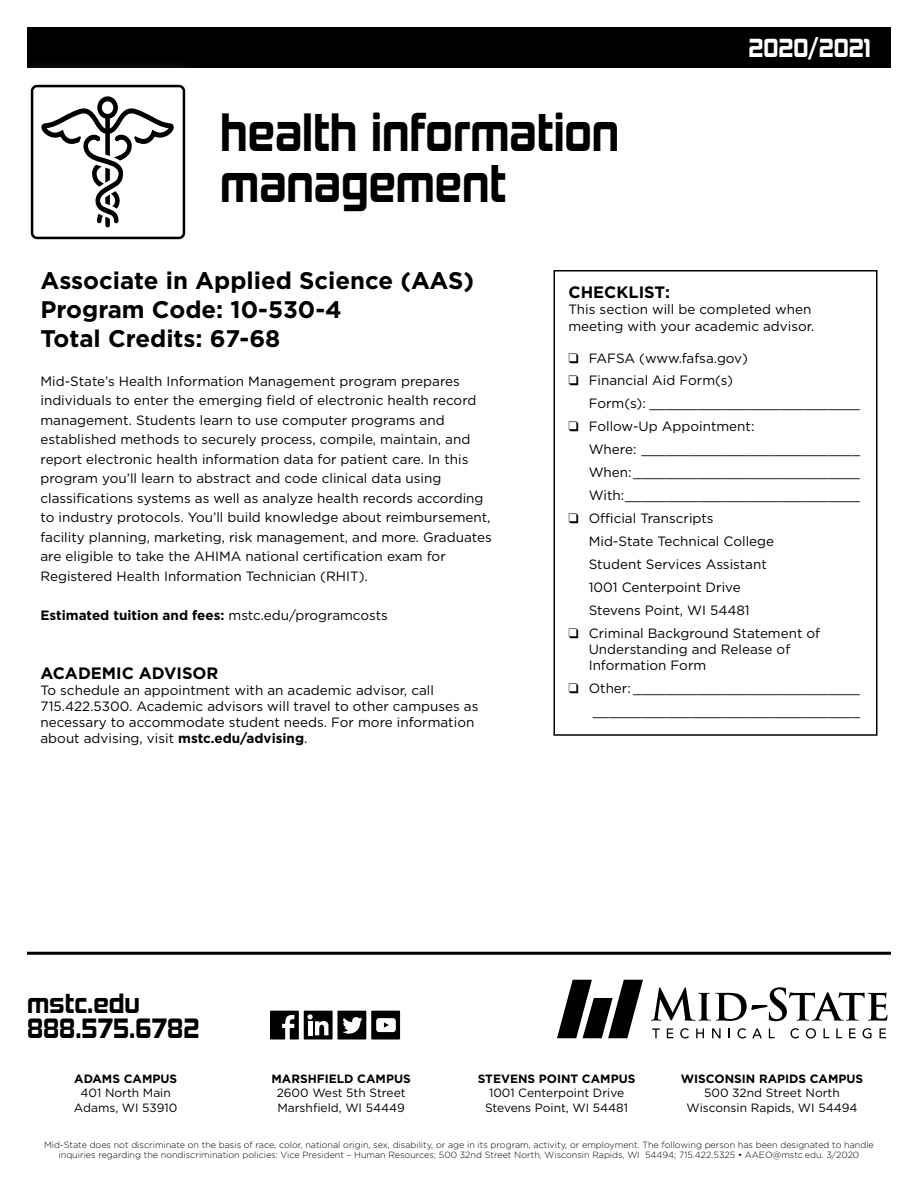
<style>
.page{position:relative;width:918px;height:1188px;background:#fff}
.page>*{position:absolute;margin:0;border:0;box-sizing:border-box;transform-origin:0 0}
.Program_Head_Name{font:700 49.5px/51px "Kimberley Rg";color:#000;scale:.91 1}
.t1{font:700 25.65px/25.7px "Kimberley Rg";color:#000}
.Degree_Name{font:700 24px "Gotham";color:#000}
.t2{font:700 24px "Kimberley Rg";color:#fff}
.Copy_Head{font:700 16.5px "Gotham";color:#000}
.Program_Description{font:13.5px/19.5px "Gotham";color:#000}
.Checklist_Copy{font:13.5px/16.2px "Gotham";color:#000}
.Copy{font:13.5px/16.2px "Gotham";color:#000}
.Program_Description-2{font:700 13.5px "Gotham";color:#000}
.t3{font:12px "Gotham";color:#000}
.t4{font:700 12px "Gotham";color:#000}
.t5{font:300 9px/10.5px "Gotham";color:#000;text-align:center}
.s1{font-weight:400}
.s2{font-weight:700}
</style>
<div class="page">
<hr style="left:27px;top:952px;width:864px;height:3px;background:#000">
<div style="left:27px;top:27px;width:864px;height:41px;background:#000"></div>
<div style="left:554px;top:270px;width:324px;height:466px;border:2px solid #000"></div>
<svg style="left:270px;top:1011px;width:29px;height:29px"></svg>
<svg style="left:270px;top:1011px;width:29px;height:28px"></svg>
<div style="left:304px;top:1011px;width:29px;height:29px;background:#000"></div>
<svg style="left:307px;top:1014px;width:21px;height:21px"></svg>
<div style="left:338px;top:1011px;width:28px;height:29px;background:#000"></div>
<svg style="left:342px;top:1017px;width:20px;height:17px"></svg>
<div style="left:371px;top:1011px;width:29px;height:29px;background:#000"></div>
<div style="left:376px;top:1018px;width:20px;height:14px;background:#fff;border-radius:3px"></div>
<svg style="left:384px;top:1022px;width:5px;height:6px"></svg>
<svg style="left:557px;top:980px;width:86px;height:58px"></svg>
<svg style="left:651px;top:987px;width:236px;height:34px"></svg>
<svg style="left:652px;top:1028px;width:8px;height:10px"></svg>
<svg style="left:667px;top:1028px;width:6px;height:10px"></svg>
<svg style="left:680px;top:1028px;width:9px;height:11px"></svg>
<svg style="left:696px;top:1028px;width:8px;height:10px"></svg>
<svg style="left:712px;top:1028px;width:9px;height:10px"></svg>
<svg style="left:738px;top:1028px;width:8px;height:11px"></svg>
<svg style="left:752px;top:1028px;width:10px;height:10px"></svg>
<svg style="left:769px;top:1028px;width:6px;height:10px"></svg>
<svg style="left:790px;top:1028px;width:9px;height:11px"></svg>
<svg style="left:806px;top:1028px;width:10px;height:11px"></svg>
<svg style="left:824px;top:1028px;width:5px;height:10px"></svg>
<svg style="left:836px;top:1028px;width:6px;height:10px"></svg>
<svg style="left:849px;top:1028px;width:7px;height:10px"></svg>
<svg style="left:863px;top:1028px;width:9px;height:11px"></svg>
<svg style="left:880px;top:1028px;width:6px;height:10px"></svg>
<div style="left:6px;top:60px;width:204px;height:204px;background:#fff"></div>
<div style="left:31px;top:85px;width:154px;height:154px;border:3px solid #000;border-radius:5px"></div>
<svg style="left:41px;top:96px;width:133px;height:131px"></svg>
<p class="Program_Head_Name" style="left:220px;top:106px;width:440px">health information management</p>
<p class="t2" style="left:748px;top:33px;width:124px">2020/2021</p>
<p class="Degree_Name" style="left:40px;top:265px;width:435px">Associate in Applied Science (AAS)</p>
<p class="Degree_Name" style="left:40px;top:294px;width:303px">Program Code: 10-530-4</p>
<p class="Degree_Name" style="left:40px;top:322px;width:241px">Total Credits: 67-68</p>
<p class="Program_Description" style="left:40px;top:371px;width:453px">Mid-State’s Health Information Management program prepares individuals to enter the emerging field of electronic health record management. Students learn to use computer programs and established methods to securely process, compile, maintain, and report electronic health information data for patient care. In this program you’ll learn to abstract and code clinical data using classifications systems as well as analyze health records according to industry protocols. You’ll build knowledge about reimbursement, facility planning, marketing, risk management, and more. Graduates are eligible to take the AHIMA national certification exam for Registered Health Information Technician (RHIT).</p>
<p class="Program_Description-2" style="left:40px;top:606px;width:349px">Estimated tuition and fees: <span class="s1">mstc.edu/programcosts</span></p>
<p class="Copy_Head" style="left:40px;top:662px;width:180px">ACADEMIC ADVISOR</p>
<p class="Copy" style="left:40px;top:682px;width:440px">To schedule an appointment with an academic advisor, call 715.422.5300. Academic advisors will travel to other campuses as necessary to accommodate student needs. For more information about advising, visit <span class="s2">mstc.edu/advising</span>.</p>
<p class="Copy_Head" style="left:568px;top:281px;width:103px">CHECKLIST:</p>
<p class="Copy" style="left:568px;top:301px;width:247px">This section will be completed when meeting with your academic advisor.</p>
<p class="Checklist_Copy" style="left:568px;top:349px;width:181px">❑ FAFSA (www.fafsa.gov)</p>
<p class="Checklist_Copy" style="left:568px;top:372px;width:166px">❑ Financial Aid Form(s)</p>
<p class="Checklist_Copy" style="left:589px;top:395px;width:273px">Form(s): __________________________</p>
<p class="Checklist_Copy" style="left:568px;top:418px;width:187px">❑ Follow-Up Appointment:</p>
<p class="Checklist_Copy" style="left:589px;top:441px;width:273px">Where: ___________________________</p>
<p class="Checklist_Copy" style="left:589px;top:464px;width:273px">When:____________________________</p>
<p class="Checklist_Copy" style="left:589px;top:487px;width:273px">With:_____________________________</p>
<p class="Checklist_Copy" style="left:568px;top:510px;width:147px">❑ Official Transcripts</p>
<p class="Checklist_Copy" style="left:589px;top:533px;width:187px">Mid-State Technical College</p>
<p class="Checklist_Copy" style="left:589px;top:556px;width:180px">Student Services Assistant</p>
<p class="Checklist_Copy" style="left:589px;top:579px;width:153px">1001 Centerpoint Drive</p>
<p class="Checklist_Copy" style="left:589px;top:602px;width:163px">Stevens Point, WI 54481</p>
<p class="Checklist_Copy" style="left:589px;top:625px;width:233px;text-indent:-20px">❑ Criminal Background Statement of<br>Understanding and Release of<br>Information Form</p>
<p class="Checklist_Copy" style="left:568px;top:680px;width:293px">❑ Other: ____________________________</p>
<p class="Checklist_Copy" style="left:593px;top:703px;width:269px">_________________________________</p>
<p class="t1" style="left:27px;top:990px;width:174px">mstc.edu<br>888.575.6782</p>
<p class="t4" style="left:74px;top:1071px;width:104px">ADAMS CAMPUS</p>
<p class="t3" style="left:81px;top:1085px;width:92px">401 North Main</p>
<p class="t3" style="left:74px;top:1100px;width:105px">Adams, WI 53910</p>
<p class="t4" style="left:272px;top:1071px;width:141px">MARSHFIELD CAMPUS</p>
<p class="t3" style="left:277px;top:1085px;width:130px">2600 West 5th Street</p>
<p class="t3" style="left:277px;top:1100px;width:129px">Marshfield, WI 54449</p>
<p class="t4" style="left:478px;top:1071px;width:159px">STEVENS POINT CAMPUS</p>
<p class="t3" style="left:489px;top:1085px;width:137px">1001 Centerpoint Drive</p>
<p class="t3" style="left:485px;top:1100px;width:145px">Stevens Point, WI 54481</p>
<p class="t4" style="left:681px;top:1071px;width:184px">WISCONSIN RAPIDS CAMPUS</p>
<p class="t3" style="left:704px;top:1085px;width:137px">500 32nd Street North</p>
<p class="t3" style="left:687px;top:1100px;width:172px">Wisconsin Rapids, WI 54494</p>
<p class="t5" style="left:44px;top:1139px;width:831px">Mid-State does not discriminate on the basis of race, color, national origin, sex, disability, or age in its program, activity, or employment. The following person has been designated to handle inquiries regarding the nondiscrimination policies: Vice President – Human Resources; 500 32nd Street North, Wisconsin Rapids, WI 54494; 715.422.5325 • AAEO@mstc.edu. 3/2020</p>
</div>
